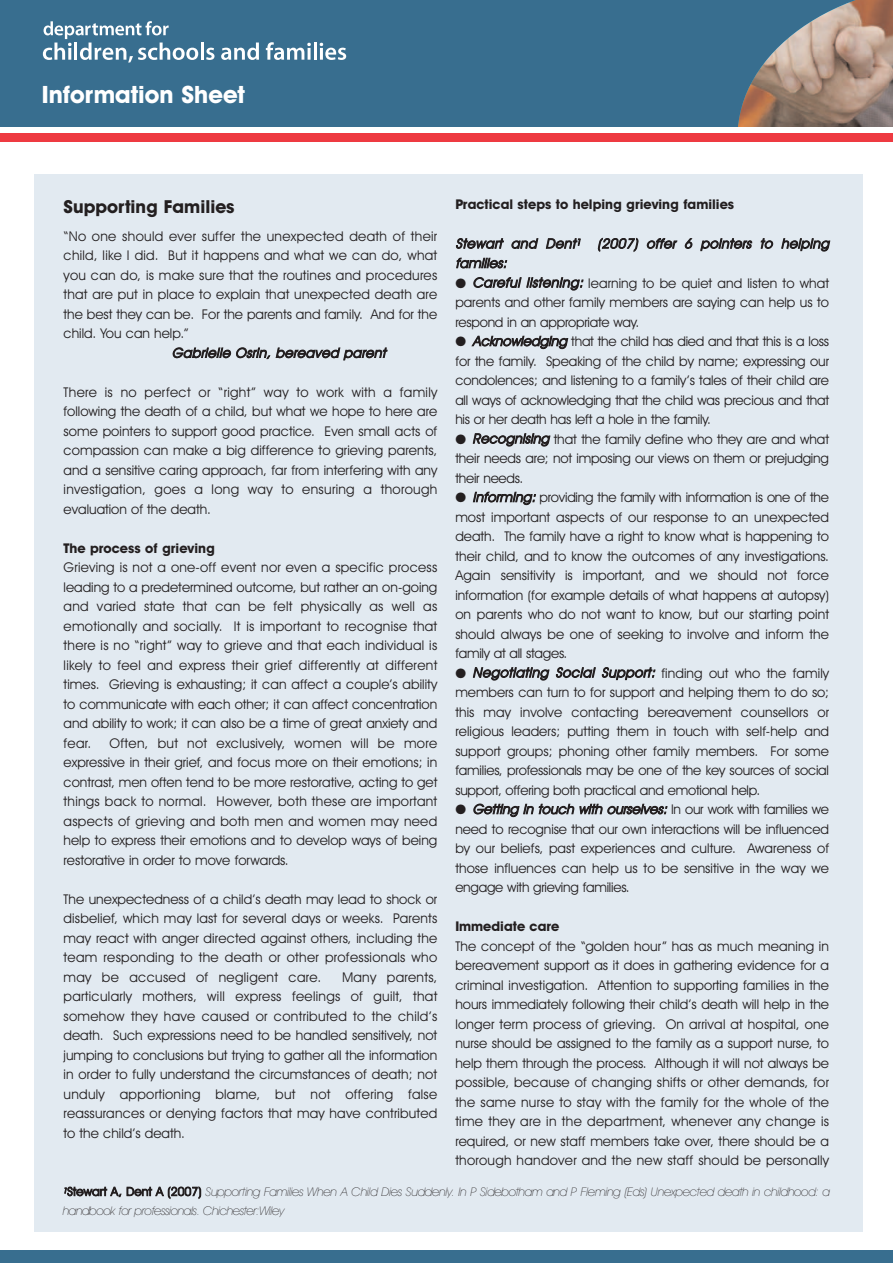
<style>
.page{position:relative;width:893px;height:1263px;background:#fff}
.page>*{position:absolute;margin:0;border:0;box-sizing:border-box;transform-origin:0 0}
.t1{font:700 24px "Avant Garde IT Cby BT";color:#fff}
.t2{font:700 18px "Avant Garde IT Cby BT";color:#231f20}
.t3{font:13.5px/19.5px "Avant Garde IT Cby BT";color:#231f20;text-align:justify}
.t4{font:italic 13.5px/19.5px "Avant Garde IT Cby BT";color:#231f20}
.t5{font:700 13.5px "Avant Garde IT Cby BT";color:#231f20}
.t6{font:italic 200 12px/19.5px "Avant Garde IT Cby BT";letter-spacing:-.02em;color:#231f20}
.s1{font-style:italic}
.s2{font-weight:400;font-style:normal}
</style>
<div class="page">
<div style="left:0;top:0;width:893px;height:128px;background:#386e8f"></div>
<img style="left:739px;top:0;width:154px;height:127px">
<div style="left:0;top:1250px;width:893px;height:13px;background:#386e8f"></div>
<hr style="left:201px;top:43px;width:3px;height:17px;background:#fff">
<svg style="left:206px;top:48px;width:8px;height:12px"></svg>
<svg style="left:221px;top:43px;width:38px;height:17px"></svg>
<svg style="left:266px;top:42px;width:45px;height:18px"></svg>
<hr style="left:314px;top:43px;width:3px;height:17px;background:#fff">
<svg style="left:320px;top:43px;width:26px;height:17px"></svg>
<svg style="left:43px;top:21px;width:155px;height:42px"></svg>
<div style="left:0;top:127px;width:893px;height:189px;background:#fff"></div>
<div style="left:0;top:134px;width:893px;height:8px;background:#ee3a41"></div>
<div style="left:34px;top:174px;width:828px;height:1058px;background:#e2eaf1"></div>
<h1 class="t1" style="left:42px;top:86px;width:205px">Information Sheet</h1>
<h2 class="t2" style="left:64px;top:200px;width:173px">Supporting Families</h2>
<p class="t3" style="left:64px;top:227px;width:375px">“No one should ever suffer the unexpected death of their child, like I did. But it happens and what we can do, what you can do, is make sure that the routines and procedures that are put in place to explain that unexpected death are the best they can be. For the parents and family. And for the child. You can help.”</p>
<p class="t4" style="left:172px;top:344px;width:215px">Gabrielle Osrin, bereaved parent</p>
<p class="t3" style="left:64px;top:383px;width:375px">There is no perfect or “right” way to work with a family following the death of a child, but what we hope to here are some pointers to support good practice. Even small acts of compassion can make a big difference to grieving parents, and a sensitive caring approach, far from interfering with any investigation, goes a long way to ensuring a thorough evaluation of the death.</p>
<p class="t5" style="left:64px;top:543px;width:153px">The process of grieving</p>
<p class="t3" style="left:64px;top:559px;width:375px">Grieving is not a one-off event nor even a specific process leading to a predetermined outcome, but rather an on-going and varied state that can be felt physically as well as emotionally and socially. It is important to recognise that there is no “right” way to grieve and that each individual is likely to feel and express their grief differently at different times. Grieving is exhausting; it can affect a couple’s ability to communicate with each other; it can affect concentration and ability to work; it can also be a time of great anxiety and fear.</p>
<p class="t5" style="left:455px;top:200px;width:280px">Practical steps to helping grieving families</p>
<p class="t4" style="left:455px;top:235px;width:377px">Stewart and Dent<sup>1</sup> (2007) offer 6 pointers to helping families:</p>
<p class="t3" style="left:455px;top:274px;width:375px">● <span class="s1">Careful listening:</span> learning to be quiet and listen to what parents and other family members are saying can help us to respond in an appropriate way.</p>
<p class="t3" style="left:455px;top:333px;width:375px">● <span class="s1">Acknowledging</span> that the child has died and that this is a loss for the family. Speaking of the child by name; expressing our condolences; and listening to a family’s tales of their child are all ways of acknowledging that the child was precious and that his or her death has left a hole in the family.</p>
<p class="t3" style="left:455px;top:430px;width:375px">● <span class="s1">Recognising</span> that the family define who they are and what their needs are; not imposing our views on them or prejudging their needs.</p>
<p class="t3" style="left:455px;top:489px;width:375px">● <span class="s1">Informing:</span> providing the family with information is one of the most important aspects of our response to an unexpected death. The family have a right to know what is happening to their child, and to know the outcomes of any investigations.<br>Again sensitivity is important, and we should not force information (for example details of what happens at autopsy) on parents who do not want to know, but our starting point should always be one of seeking to involve and inform the family at all stages.</p>
<p class="t3" style="left:455px;top:664px;width:375px">● <span class="s1">Negotiating Social Support:</span> finding out who the family members can turn to for support and helping them to do so; this may involve contacting bereavement counsellors or religious leaders; putting them in touch with self-help and support groups; phoning other family members. For some families, professionals may be one of the key sources of social support, offering both practical and emotional help.</p>
<p class="t3" style="left:455px;top:800px;width:375px">● <span class="s1">Getting in touch with ourselves:</span> In our work with families we need to recognise that our own interactions will be influenced by our beliefs, past experiences and culture. Awareness of those influences can help us to be sensitive in the way we engage with grieving families.</p>
<p class="t5" style="left:455px;top:921px;width:106px">Immediate care</p>
<p class="t3" style="left:455px;top:937px;width:375px">The concept of the “golden hour” has as much meaning in bereavement support as it does in gathering evidence for a criminal investigation. Attention to supporting families in the hours immediately following their child’s death will help in the longer term process of grieving. On arrival at hospital, one nurse should be assigned to the family as a support nurse, to help them through the process. Although it will not always be possible, because of changing shifts or other demands, for the same nurse to stay with the family for the whole of the time they are in the department, whenever any change is required, or new staff members take over, there should be a thorough handover and the new staff should be personally</p>
<p class="t6" style="left:63px;top:1183px;width:769px"><sup>1</sup><span class="s2">Stewart A, Dent A (2007)</span> Supporting Families When A Child Dies Suddenly. In P Sidebotham and P Fleming (Eds) Unexpected death in childhood: a handbook for professionals. Chichester:Wiley</p>
<p class="t3" style="left:64px;top:734px;width:375px;text-indent:46px">Often, but not exclusively, women will be more expressive in their grief, and focus more on their emotions; in contrast, men often tend to be more restorative, acting to get things back to normal. However, both these are important aspects of grieving and both men and women may need help to express their emotions and to develop ways of being restorative in order to move forwards.</p>
<p class="t3" style="left:64px;top:890px;width:375px">The unexpectedness of a child’s death may lead to shock or disbelief, which may last for several days or weeks. Parents may react with anger directed against others, including the team responding to the death or other professionals who may be accused of negligent care.</p>
<p class="t3" style="left:64px;top:968px;width:375px;text-indent:278px">Many parents, particularly mothers, will express feelings of guilt, that somehow they have caused or contributed to the child’s death. Such expressions need to be handled sensitively, not jumping to conclusions but trying to gather all the information in order to fully understand the circumstances of death; not unduly apportioning blame, but not offering false reassurances or denying factors that may have contributed to the child’s death.</p>
</div>
